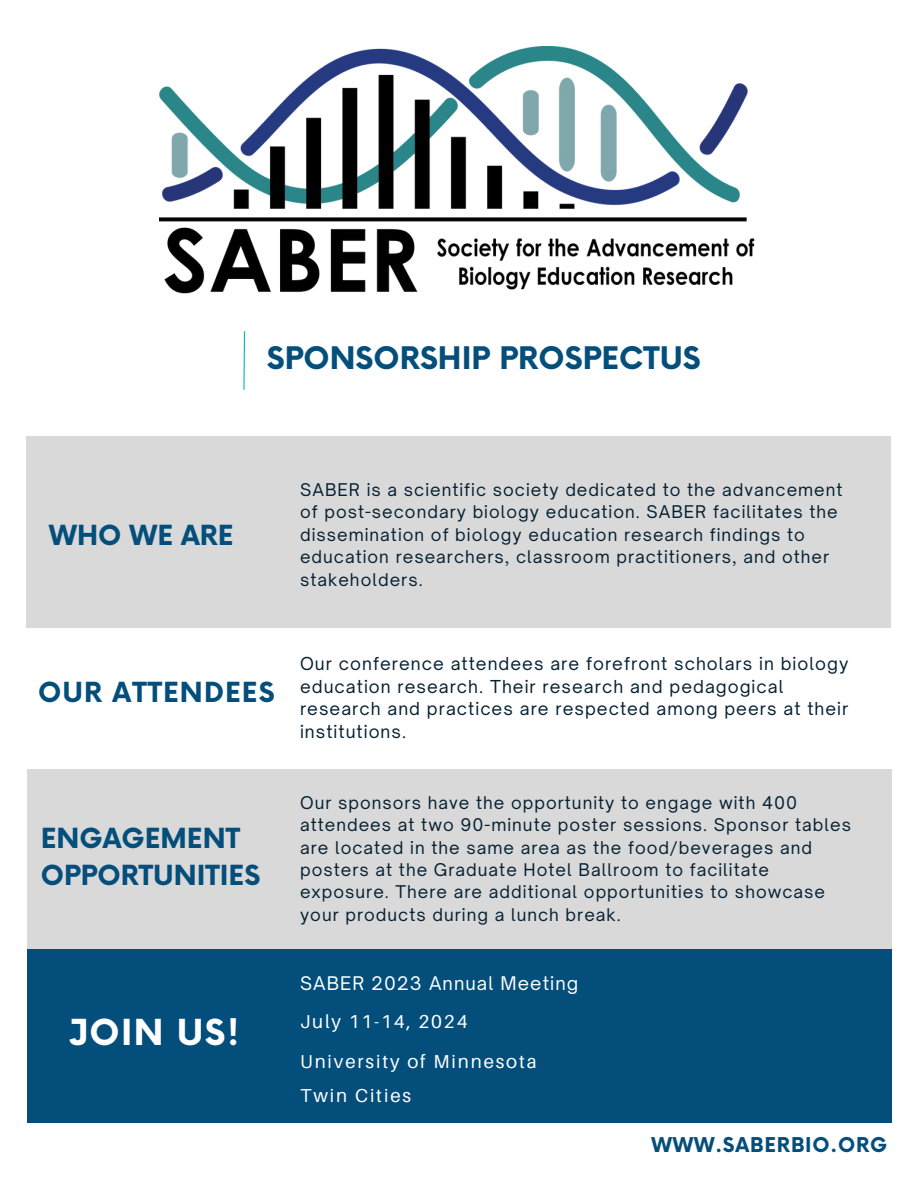
<style>
.page{position:relative;width:918px;height:1188px;background:#fff}
.page>*{position:absolute;margin:0;border:0;box-sizing:border-box;transform-origin:0 0}
.t1{font:700 34.95px "Now";letter-spacing:.04em;color:#fff}
.t2{font:700 30.3px "Now";color:#034e7b}
.t3{font:700 27px "Now";color:#034e7b}
.t4{font:700 27px "Now";letter-spacing:.04em;color:#034e7b}
.t5{font:700 19.95px "Now";letter-spacing:.04em;color:#034e7b}
.t6{font:18.75px "Aileron";letter-spacing:.1em;color:#fff}
.t7{font:18px "Open Sauce One";letter-spacing:.06em;color:#fff}
.t8{font:17.1px/22.8px "Open Sauce One";letter-spacing:.06em;color:#062133}
.t9{font:16.8px/22.4px "Open Sauce One";letter-spacing:.06em;color:#062133}
</style>
<div class="page">
<svg style="left:243px;top:331px;width:3px;height:59px"></svg>
<div style="left:27px;top:769px;width:865px;height:192px;background:#d9d9d9"></div>
<div style="left:27px;top:949px;width:865px;height:173px;background:#034e7b"></div>
<img style="left:160px;top:46px;width:595px;height:248px">
<div style="left:27px;top:436px;width:864px;height:192px;background:#d9d9d9"></div>
<p class="t2" style="left:267px;top:341px;width:435px">SPONSORSHIP PROSPECTUS</p>
<p class="t3" style="left:49px;top:520px;width:186px">WHO WE ARE</p>
<p class="t9" style="left:300px;top:479px;width:544px">SABER is a scientific society dedicated to the advancement of post-secondary biology education. SABER facilitates the dissemination of biology education research findings to education researchers, classroom practitioners, and other stakeholders.</p>
<p class="t4" style="left:38px;top:678px;width:238px">OUR ATTENDEES</p>
<p class="t3" style="left:41px;top:824px;width:201px">ENGAGEMENT</p>
<p class="t3" style="left:41px;top:861px;width:221px">OPPORTUNITIES</p>
<p class="t1" style="left:68px;top:1013px;width:173px">JOIN US!</p>
<p class="t8" style="left:300px;top:652px;width:550px">Our conference attendees are forefront scholars in biology education research. Their research and pedagogical research and practices are respected among peers at their institutions.</p>
<p class="t9" style="left:300px;top:791px;width:553px">Our sponsors have the opportunity to engage with 400 attendees at two 90-minute poster sessions. Sponsor tables are located in the same area as the food/beverages and posters at the Graduate Hotel Ballroom to facilitate exposure. There are additional opportunities to showcase your products during a lunch break.</p>
<p class="t7" style="left:300px;top:972px;width:280px">SABER 2023 Annual Meeting</p>
<p class="t6" style="left:300px;top:1010px;width:169px">July 11-14, 2024</p>
<p class="t6" style="left:300px;top:1050px;width:238px">University of Minnesota</p>
<p class="t6" style="left:300px;top:1084px;width:113px">Twin Cities</p>
<p class="t5" style="left:652px;top:1134px;width:237px">WWW.SABERBIO.ORG</p>
</div>
